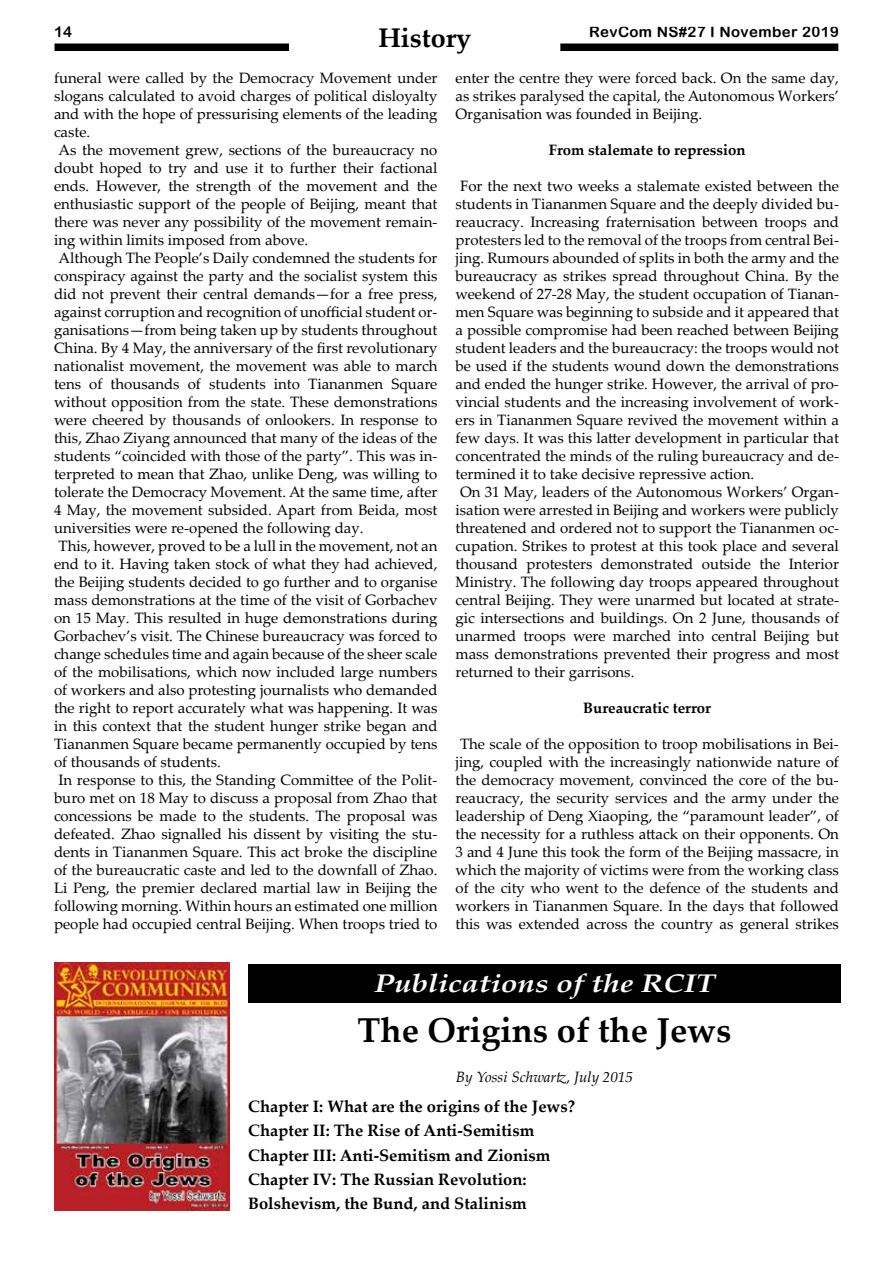
<style>
.page{position:relative;width:893px;height:1263px;background:#fff}
.page>*{position:absolute;margin:0;border:0;box-sizing:border-box;transform-origin:0 0}
.t1{font:700 34.5px "Palatino Linotype";color:#000}
.t2{font:700 27px "Palatino Linotype";color:#000}
.t3{font:italic 700 25.5px "Palatino Linotype";color:#fff;scale:1.2 1}
.t4{font:700 16.5px/24px "Palatino Linotype";color:#000}
.t5{font:15px/18px "Palatino Linotype";color:#000;text-align:justify}
.t6{font:700 15px "Palatino Linotype";color:#000}
.t7{font:15px "Arial Rounded MT Bold";letter-spacing:.025em;color:#000}
.t8{font:italic 15px "Palatino Linotype";color:#000}
</style>
<div class="page">
<div style="left:54px;top:44px;width:785px;height:7px;background:#000"></div>
<div style="left:290px;top:27px;width:270px;height:27px;background:#fff"></div>
<img style="left:54px;top:963px;width:176px;height:248px">
<div style="left:248px;top:964px;width:593px;height:38px;background:#000"></div>
<p class="t7" style="left:54px;top:23px;width:20px">14</p>
<h2 class="t2" style="left:378px;top:18px;width:94px">History</h2>
<p class="t7" style="left:589px;top:23px;width:251px">RevCom NS#27 I November 2019</p>
<p class="t5" style="left:54px;top:68px;width:385px">funeral were called by the Democracy Movement under</p>
<p class="t5" style="left:54px;top:86px;width:385px">slogans calculated to avoid charges of political disloyalty</p>
<p class="t5" style="left:54px;top:104px;width:385px">and with the hope of pressurising elements of the leading</p>
<p class="t5" style="left:54px;top:122px;width:38px">caste.</p>
<p class="t5" style="left:58px;top:140px;width:380px">As the movement grew, sections of the bureaucracy no</p>
<p class="t5" style="left:54px;top:158px;width:385px">doubt hoped to try and use it to further their factional</p>
<p class="t5" style="left:54px;top:176px;width:385px">ends. However, the strength of the movement and the</p>
<p class="t5" style="left:54px;top:194px;width:385px">enthusiastic support of the people of Beijing, meant that</p>
<p class="t5" style="left:54px;top:212px;width:385px">there was never any possibility of the movement remain-</p>
<p class="t5" style="left:54px;top:230px;width:256px">ing within limits imposed from above.</p>
<p class="t5" style="left:58px;top:248px;width:380px">Although The People’s Daily condemned the students for</p>
<p class="t5" style="left:54px;top:266px;width:385px">conspiracy against the party and the socialist system this</p>
<p class="t5" style="left:54px;top:284px;width:385px">did not prevent their central demands—for a free press,</p>
<p class="t5" style="left:54px;top:302px;width:385px">against corruption and recognition of unofficial student or-</p>
<p class="t5" style="left:54px;top:320px;width:385px">ganisations—from being taken up by students throughout</p>
<p class="t5" style="left:54px;top:338px;width:385px">China. By 4 May, the anniversary of the first revolutionary</p>
<p class="t5" style="left:54px;top:356px;width:385px">nationalist movement, the movement was able to march</p>
<p class="t5" style="left:54px;top:374px;width:385px">tens of thousands of students into Tiananmen Square</p>
<p class="t5" style="left:54px;top:392px;width:385px">without opposition from the state. These demonstrations</p>
<p class="t5" style="left:54px;top:410px;width:385px">were cheered by thousands of onlookers. In response to</p>
<p class="t5" style="left:54px;top:428px;width:385px">this, Zhao Ziyang announced that many of the ideas of the</p>
<p class="t5" style="left:54px;top:446px;width:385px">students “coincided with those of the party”. This was in-</p>
<p class="t5" style="left:54px;top:464px;width:385px">terpreted to mean that Zhao, unlike Deng, was willing to</p>
<p class="t5" style="left:54px;top:482px;width:385px">tolerate the Democracy Movement. At the same time, after</p>
<p class="t5" style="left:54px;top:500px;width:385px">4 May, the movement subsided. Apart from Beida, most</p>
<p class="t5" style="left:54px;top:518px;width:311px">universities were re-opened the following day.</p>
<p class="t5" style="left:58px;top:536px;width:380px">This, however, proved to be a lull in the movement, not an</p>
<p class="t5" style="left:54px;top:554px;width:385px">end to it. Having taken stock of what they had achieved,</p>
<p class="t5" style="left:54px;top:572px;width:385px">the Beijing students decided to go further and to organise</p>
<p class="t5" style="left:54px;top:590px;width:385px">mass demonstrations at the time of the visit of Gorbachev</p>
<p class="t5" style="left:54px;top:608px;width:385px">on 15 May. This resulted in huge demonstrations during</p>
<p class="t5" style="left:54px;top:626px;width:385px">Gorbachev’s visit. The Chinese bureaucracy was forced to</p>
<p class="t5" style="left:54px;top:644px;width:385px">change schedules time and again because of the sheer scale</p>
<p class="t5" style="left:54px;top:662px;width:385px">of the mobilisations, which now included large numbers</p>
<p class="t5" style="left:54px;top:680px;width:385px">of workers and also protesting journalists who demanded</p>
<p class="t5" style="left:54px;top:698px;width:385px">the right to report accurately what was happening. It was</p>
<p class="t5" style="left:54px;top:716px;width:385px">in this context that the student hunger strike began and</p>
<p class="t5" style="left:54px;top:734px;width:385px">Tiananmen Square became permanently occupied by tens</p>
<p class="t5" style="left:54px;top:752px;width:168px">of thousands of students.</p>
<p class="t5" style="left:58px;top:770px;width:380px">In response to this, the Standing Committee of the Polit-</p>
<p class="t5" style="left:54px;top:788px;width:385px">buro met on 18 May to discuss a proposal from Zhao that</p>
<p class="t5" style="left:54px;top:806px;width:385px">concessions be made to the students. The proposal was</p>
<p class="t5" style="left:54px;top:824px;width:385px">defeated. Zhao signalled his dissent by visiting the stu-</p>
<p class="t5" style="left:54px;top:842px;width:385px">dents in Tiananmen Square. This act broke the discipline</p>
<p class="t5" style="left:54px;top:860px;width:385px">of the bureaucratic caste and led to the downfall of Zhao.</p>
<p class="t5" style="left:54px;top:878px;width:385px">Li Peng, the premier declared martial law in Beijing the</p>
<p class="t5" style="left:54px;top:896px;width:385px">following morning. Within hours an estimated one million</p>
<p class="t5" style="left:54px;top:914px;width:385px">people had occupied central Beijing. When troops tried to</p>
<p class="t5" style="left:455px;top:68px;width:385px">enter the centre they were forced back. On the same day, as strikes paralysed the capital, the Autonomous Workers’ Organisation was founded in Beijing.</p>
<p class="t6" style="left:549px;top:139px;width:199px">From stalemate to repression</p>
<p class="t5" style="left:460px;top:176px;width:380px">For the next two weeks a stalemate existed between the</p>
<p class="t5" style="left:455px;top:194px;width:385px">students in Tiananmen Square and the deeply divided bu-</p>
<p class="t5" style="left:455px;top:212px;width:385px">reaucracy. Increasing fraternisation between troops and</p>
<p class="t5" style="left:455px;top:230px;width:385px">protesters led to the removal of the troops from central Bei-</p>
<p class="t5" style="left:455px;top:248px;width:385px">jing. Rumours abounded of splits in both the army and the</p>
<p class="t5" style="left:455px;top:266px;width:385px">bureaucracy as strikes spread throughout China. By the</p>
<p class="t5" style="left:455px;top:284px;width:385px">weekend of 27-28 May, the student occupation of Tianan-</p>
<p class="t5" style="left:455px;top:302px;width:385px">men Square was beginning to subside and it appeared that</p>
<p class="t5" style="left:455px;top:320px;width:385px">a possible compromise had been reached between Beijing</p>
<p class="t5" style="left:455px;top:338px;width:385px">student leaders and the bureaucracy: the troops would not</p>
<p class="t5" style="left:455px;top:356px;width:385px">be used if the students wound down the demonstrations</p>
<p class="t5" style="left:455px;top:374px;width:385px">and ended the hunger strike. However, the arrival of pro-</p>
<p class="t5" style="left:455px;top:392px;width:385px">vincial students and the increasing involvement of work-</p>
<p class="t5" style="left:455px;top:410px;width:385px">ers in Tiananmen Square revived the movement within a</p>
<p class="t5" style="left:455px;top:428px;width:385px">few days. It was this latter development in particular that</p>
<p class="t5" style="left:455px;top:446px;width:385px">concentrated the minds of the ruling bureaucracy and de-</p>
<p class="t5" style="left:455px;top:464px;width:300px">termined it to take decisive repressive action.</p>
<p class="t5" style="left:460px;top:482px;width:380px">On 31 May, leaders of the Autonomous Workers’ Organ-</p>
<p class="t5" style="left:455px;top:500px;width:385px">isation were arrested in Beijing and workers were publicly</p>
<p class="t5" style="left:455px;top:518px;width:385px">threatened and ordered not to support the Tiananmen oc-</p>
<p class="t5" style="left:455px;top:536px;width:385px">cupation. Strikes to protest at this took place and several</p>
<p class="t5" style="left:455px;top:554px;width:385px">thousand protesters demonstrated outside the Interior</p>
<p class="t5" style="left:455px;top:572px;width:385px">Ministry. The following day troops appeared throughout</p>
<p class="t5" style="left:455px;top:590px;width:385px">central Beijing. They were unarmed but located at strate-</p>
<p class="t5" style="left:455px;top:608px;width:385px">gic intersections and buildings. On 2 June, thousands of</p>
<p class="t5" style="left:455px;top:626px;width:385px">unarmed troops were marched into central Beijing but</p>
<p class="t5" style="left:455px;top:644px;width:385px">mass demonstrations prevented their progress and most</p>
<p class="t5" style="left:455px;top:662px;width:180px">returned to their garrisons.</p>
<p class="t6" style="left:583px;top:697px;width:129px">Bureaucratic terror</p>
<p class="t5" style="left:455px;top:734px;width:385px;text-align:center">The scale of the opposition to troop mobilisations in Bei&shy;jing, coupled with the increasingly nationwide nature of the democracy movement, convinced the core of the bu&shy;reaucracy, the security services and the army under the leadership of Deng Xiaoping, the “paramount leader”, of the necessity for a ruthless attack on their opponents. On 3 and 4 June this took the form of the Beijing massacre, in which the majority of victims were from the working class of the city who went to the defence of the students and workers in Tiananmen Square. In the days that followed this was extended across the country as general strikes</p>
<h3 class="t3" style="left:374px;top:965px;width:286px">Publications of the RCIT</h3>
<h1 class="t1" style="left:358px;top:1006px;width:375px">The Origins of the Jews</h1>
<p class="t8" style="left:456px;top:1067px;width:178px">By Yossi Schwartz, July 2015</p>
<p class="t4" style="left:248px;top:1094px;width:328px">Chapter I: What are the origins of the Jews?<br>Chapter II: The Rise of Anti-Semitism Chapter III: Anti-Semitism and Zionism Chapter IV: The Russian Revolution:<br>Bolshevism, the Bund, and Stalinism</p>
</div>
